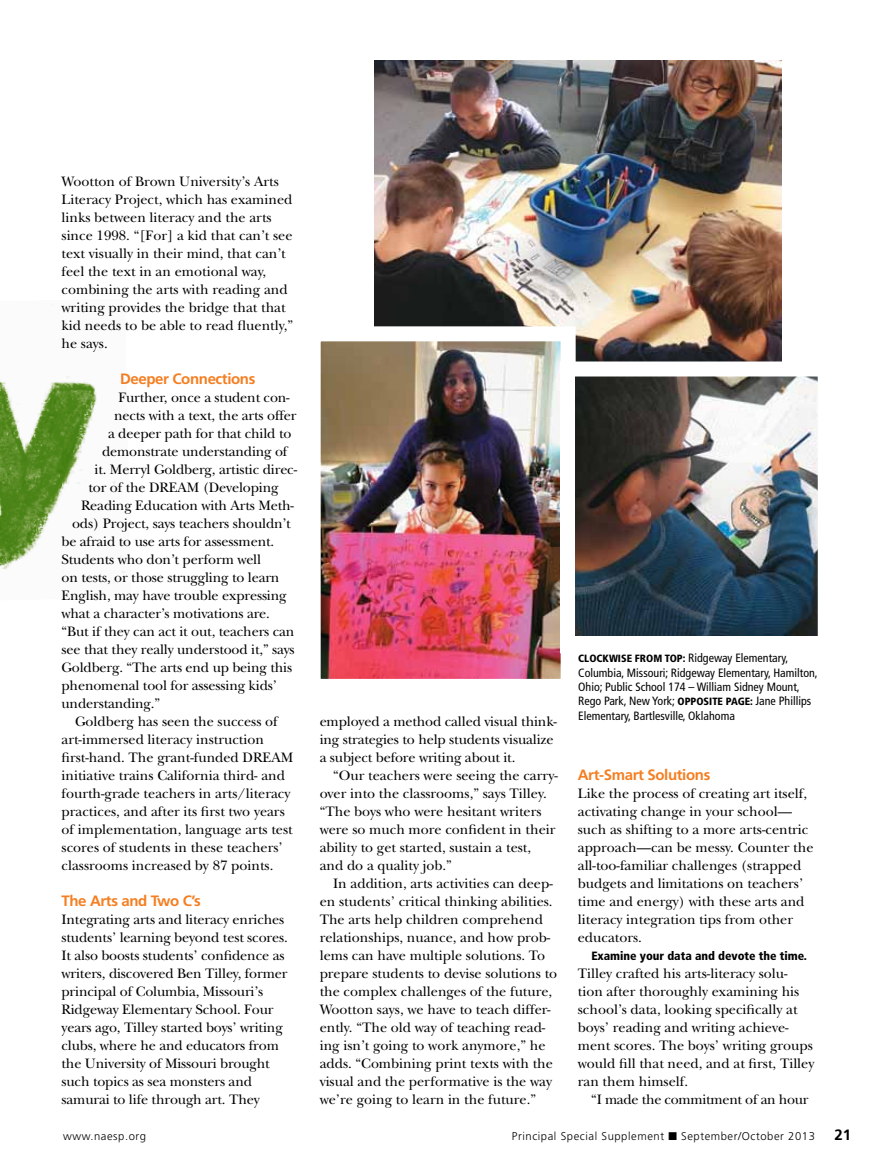
<style>
.page{position:relative;width:878px;height:1175px;background:#fff}
.page>*{position:absolute;margin:0;border:0;box-sizing:border-box;transform-origin:0 0}
.t1{font:700 15px "Frutiger";letter-spacing:-.025em;color:#f57e20}
.t2{font:700 15px "Frutiger";color:#000}
.t3{font:14.25px/18px "New Baskerville";color:#000}
.t4{font:14.25px "New Baskerville";letter-spacing:-.02em;color:#000}
.t5{font:condensed 12px/14.4px "Frutiger";color:#000}
.t6{font:900 condensed 12px "Frutiger";color:#000}
.t7{font:300 11.25px "Frutiger";letter-spacing:.05em;color:#000}
.s1{font-weight:900;font-size:10.5px}
</style>
<div class="page">
<img style="left:375px;top:61px;width:406px;height:293px">
<img style="left:320px;top:319px;width:263px;height:360px">
<img style="left:552px;top:354px;width:266px;height:306px">
<img style="left:0;top:304px;width:125px;height:279px">
<p class="t3" style="left:62px;top:172px;width:233px">Wootton of Brown University’s Arts Literacy Project, which has examined links between literacy and the arts since 1998. “[For] a kid that can’t see text visually in their mind, that can’t feel the text in an emotional way, combining the arts with reading and writing provides the bridge that that kid needs to be able to read fluently,” he says.</p>
<p class="t1" style="left:120px;top:370px;width:137px">Deeper Connections</p>
<p class="t3" style="left:118px;top:388px;width:173px">Further, once a student con-</p>
<p class="t3" style="left:114px;top:406px;width:184px">nects with a text, the arts offer</p>
<p class="t3" style="left:108px;top:424px;width:185px">a deeper path for that child to</p>
<p class="t3" style="left:102px;top:442px;width:187px">demonstrate understanding of</p>
<p class="t3" style="left:95px;top:460px;width:204px">it. Merryl Goldberg, artistic direc-</p>
<p class="t3" style="left:89px;top:478px;width:191px">tor of the DREAM (Developing</p>
<p class="t3" style="left:81px;top:496px;width:214px">Reading Education with Arts Meth-</p>
<p class="t3" style="left:72px;top:514px;width:220px">ods) Project, says teachers shouldn’t</p>
<p class="t3" style="left:62px;top:532px;width:214px">be afraid to use arts for assessment.</p>
<p class="t3" style="left:62px;top:550px;width:201px">Students who don’t perform well</p>
<p class="t3" style="left:62px;top:568px;width:219px">on tests, or those struggling to learn</p>
<p class="t3" style="left:62px;top:586px;width:227px">English, may have trouble expressing</p>
<p class="t3" style="left:62px;top:604px;width:210px">what a character’s motivations are.</p>
<p class="t3" style="left:62px;top:622px;width:234px">“But if they can act it out, teachers can</p>
<p class="t3" style="left:62px;top:640px;width:235px">see that they really understood it,” says</p>
<p class="t3" style="left:62px;top:658px;width:232px">Goldberg. “The arts end up being this</p>
<p class="t3" style="left:62px;top:676px;width:217px">phenomenal tool for assessing kids’</p>
<p class="t3" style="left:62px;top:694px;width:100px">understanding.”</p>
<p class="t3" style="left:75px;top:712px;width:204px">Goldberg has seen the success of</p>
<p class="t3" style="left:62px;top:730px;width:204px">art-immersed literacy instruction</p>
<p class="t3" style="left:62px;top:748px;width:233px">first-hand. The grant-funded DREAM</p>
<p class="t3" style="left:62px;top:766px;width:225px">initiative trains California third- and</p>
<p class="t3" style="left:62px;top:784px;width:230px">fourth-grade teachers in arts/literacy</p>
<p class="t3" style="left:62px;top:802px;width:225px">practices, and after its first two years</p>
<p class="t3" style="left:62px;top:820px;width:233px">of implementation, language arts test</p>
<p class="t3" style="left:62px;top:838px;width:223px">scores of students in these teachers’</p>
<p class="t3" style="left:62px;top:856px;width:213px">classrooms increased by 87 points.</p>
<p class="t1" style="left:62px;top:892px;width:141px">The Arts and Two C’s</p>
<p class="t3" style="left:62px;top:910px;width:228px">Integrating arts and literacy enriches students’ learning beyond test scores.<br>It also boosts students’ confidence as writers, discovered Ben Tilley, former principal of Columbia, Missouri’s Ridgeway Elementary School. Four years ago, Tilley started boys’ writing clubs, where he and educators from the University of Missouri brought such topics as sea monsters and samurai to life through art. They</p>
<p class="t3" style="left:319px;top:712px;width:239px">employed a method called visual think&shy;ing strategies to help students visualize a subject before writing about it.</p>
<p class="t3" style="left:319px;top:766px;width:240px;text-indent:13px">“Our teachers were seeing the carry&shy;over into the classrooms,” says Tilley. “The boys who were hesitant writers were so much more confident in their ability to get started, sustain a test, and do a quality job.”</p>
<p class="t3" style="left:319px;top:874px;width:239px;text-indent:13px">In addition, arts activities can deep&shy;en students’ critical thinking abilities.<br>The arts help children comprehend relationships, nuance, and how prob&shy;lems can have multiple solutions. To prepare students to devise solutions to the complex challenges of the future, Wootton says, we have to teach differ&shy;ently. “The old way of teaching read&shy;ing isn’t going to work anymore,” he adds. “Combining print texts with the visual and the performative is the way we’re going to learn in the future.”</p>
<p class="t5" style="left:578px;top:651px;width:241px"><span class="s1">Clockwise from top:</span> Ridgeway Elementary, Columbia, Missouri; Ridgeway Elementary, Hamilton, Ohio; Public School 174 – William Sidney Mount, Rego Park, New York; <span class="s1">opposite page:</span> Jane Phillips Elementary, Bartlesville, Oklahoma</p>
<p class="t1" style="left:578px;top:766px;width:134px">Art-Smart Solutions</p>
<p class="t3" style="left:578px;top:784px;width:237px">Like the process of creating art itself, activating change in your school— such as shifting to a more arts-centric approach—can be messy. Counter the all-too-familiar challenges (strapped budgets and limitations on teachers’ time and energy) with these arts and literacy integration tips from other educators.</p>
<p class="t6" style="left:591px;top:949px;width:217px">Examine your data and devote the time.</p>
<p class="t3" style="left:578px;top:964px;width:238px">Tilley crafted his arts-literacy solu&shy;tion after thoroughly examining his school’s data, looking specifically at boys’ reading and writing achieve&shy;ment scores. The boys’ writing groups would fill that need, and at first, Tilley ran them himself.</p>
<p class="t4" style="left:591px;top:1091px;width:219px">“I made the commitment of an hour</p>
<p class="t7" style="left:63px;top:1130px;width:85px">www.naesp.org</p>
<p class="t7" style="left:512px;top:1130px;width:304px">Principal Special Supplement ■ September/October 2013</p>
<p class="t2" style="left:834px;top:1126px;width:18px">21</p>
</div>
